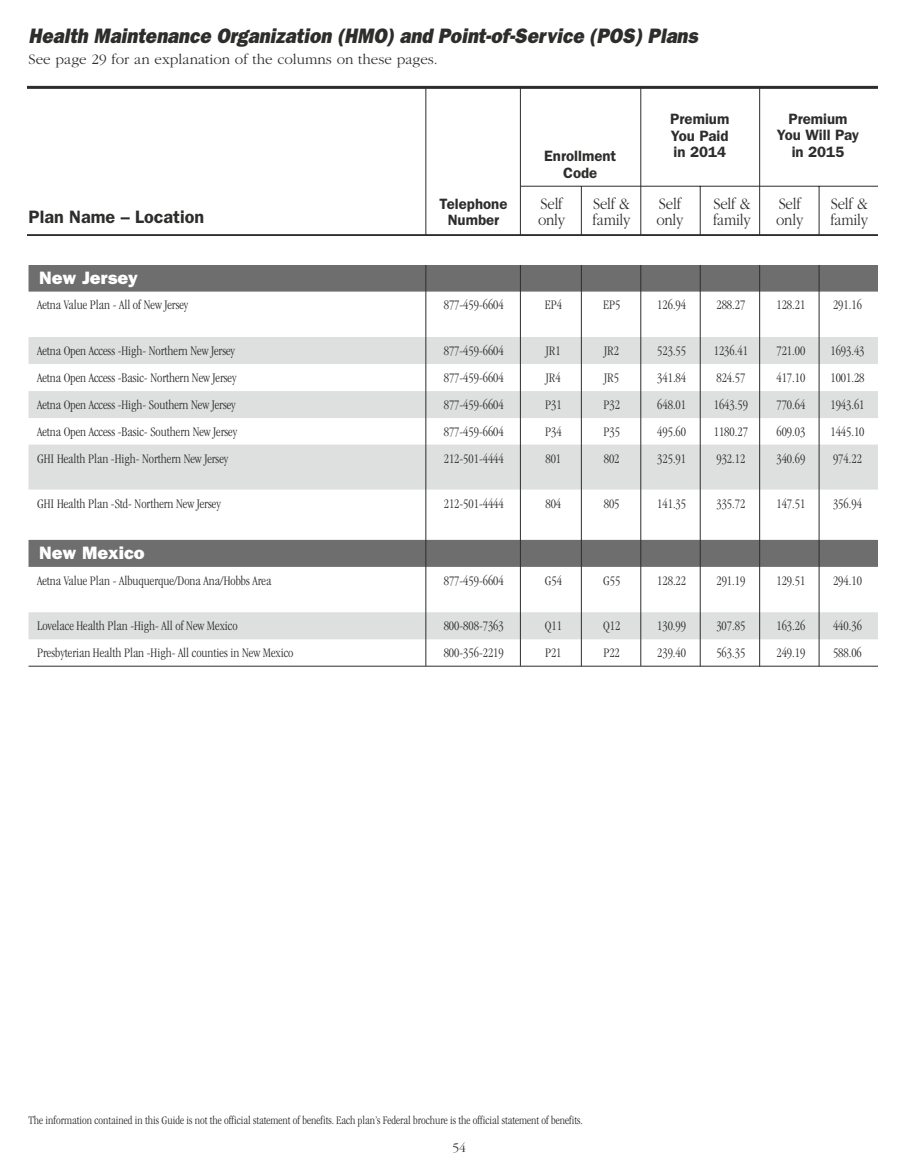
<style>
.page{position:relative;width:905px;height:1175px;background:#fff}
.page>*{position:absolute;margin:0;border:0;box-sizing:border-box;transform-origin:0 0}
.t1{font:italic 800 21px "Franklin Gothic";color:#2d2d2c;scale:.9 1}
.t2{font:800 18px "Franklin Gothic";color:#fff}
.t3{font:600 18px "Franklin Gothic";color:#2d2d2c}
.t4{font:300 16.5px/16.5px "Garamond";letter-spacing:-.015em;color:#2d2d2c;scale:.9 1}
.t5{font:600 15px/16.5px "Franklin Gothic";color:#2d2d2c;text-align:center}
.t6{font:300 15px "Garamond";color:#2d2d2c}
.t7{font:300 condensed 13.5px "Garamond";color:#2d2d2c}
.t8{font:300 13.5px "Garamond";color:#2d2d2c}
.t9{font:300 condensed 12px "Garamond";color:#2d2d2c}
</style>
<div class="page">
<div style="left:28px;top:264px;width:876px;height:27px;background:#6e6e6e"></div>
<div style="left:28px;top:337px;width:876px;height:27px;background:#dedfdf"></div>
<div style="left:28px;top:391px;width:876px;height:27px;background:#dedfdf"></div>
<div style="left:28px;top:444px;width:876px;height:45px;background:#dedfdf"></div>
<div style="left:28px;top:540px;width:876px;height:27px;background:#6e6e6e"></div>
<div style="left:28px;top:612px;width:876px;height:27px;background:#dedfdf"></div>
<hr style="left:28px;top:666px;width:876px;height:1px;background:#2d2d2c">
<hr style="left:27px;top:86px;width:853px;height:3px;background:#2d2d2c">
<hr style="left:520px;top:186px;width:361px;height:1px;background:#2d2d2c">
<hr style="left:581px;top:186px;width:1px;height:480px;background:#2d2d2c">
<hr style="left:699px;top:186px;width:1px;height:480px;background:#2d2d2c">
<hr style="left:818px;top:186px;width:1px;height:480px;background:#2d2d2c">
<hr style="left:27px;top:234px;width:851px;height:2px;background:#2d2d2c">
<hr style="left:520px;top:88px;width:1px;height:578px;background:#2d2d2c">
<div style="left:878px;top:76px;width:26px;height:1058px;background:#fff"></div>
<hr style="left:425px;top:88px;width:1px;height:578px;background:#2d2d2c">
<hr style="left:759px;top:87px;width:1px;height:579px;background:#2d2d2c">
<hr style="left:640px;top:88px;width:1px;height:578px;background:#2d2d2c">
<div style="left:22px;top:236px;width:882px;height:28px;background:#fff"></div>
<p class="t1" style="left:29px;top:23px;width:745px">Health Maintenance Organization (HMO) and Point-of-Service (POS) Plans</p>
<p class="t6" style="left:28px;top:50px;width:411px">See page 29 for an explanation of the columns on these pages.</p>
<p class="t3" style="left:28px;top:206px;width:177px">Plan Name – Location</p>
<p class="t5" style="left:439px;top:195px;width:69px">Telephone<br>Number</p>
<p class="t5" style="left:544px;top:148px;width:74px">Enrollment<br>Code</p>
<p class="t5" style="left:670px;top:111px;width:61px;text-align:justify">Premium You Paid in 2014</p>
<p class="t5" style="left:776px;top:110px;width:84px">Premium<br>You Will Pay in 2015</p>
<p class="t4" style="left:538px;top:195px;width:32px">Self only</p>
<p class="t4" style="left:592px;top:195px;width:43px">Self &amp; family</p>
<p class="t4" style="left:656px;top:195px;width:32px">Self only</p>
<p class="t4" style="left:713px;top:195px;width:43px">Self &amp; family</p>
<p class="t4" style="left:776px;top:195px;width:32px">Self only</p>
<p class="t4" style="left:830px;top:195px;width:43px">Self &amp; family</p>
<p class="t2" style="left:39px;top:267px;width:100px">New Jersey</p>
<p class="t7" style="left:37px;top:300px;width:153px">Aetna Value Plan - All of New Jersey</p>
<p class="t7" style="left:444px;top:300px;width:62px">877-459-6604</p>
<p class="t7" style="left:544px;top:300px;width:19px">EP4</p>
<p class="t7" style="left:603px;top:300px;width:19px">EP5</p>
<p class="t7" style="left:657px;top:300px;width:30px">126.94</p>
<p class="t7" style="left:716px;top:300px;width:30px">288.27</p>
<p class="t7" style="left:776px;top:300px;width:30px">128.21</p>
<p class="t7" style="left:833px;top:300px;width:30px">291.16</p>
<p class="t7" style="left:37px;top:345px;width:199px">Aetna Open Access -High- Northern New Jersey</p>
<p class="t7" style="left:444px;top:345px;width:62px">877-459-6604</p>
<p class="t7" style="left:546px;top:345px;width:16px">JR1</p>
<p class="t7" style="left:604px;top:345px;width:16px">JR2</p>
<p class="t7" style="left:657px;top:345px;width:30px">523.55</p>
<p class="t7" style="left:713px;top:345px;width:36px">1236.41</p>
<p class="t7" style="left:776px;top:345px;width:30px">721.00</p>
<p class="t7" style="left:830px;top:345px;width:36px">1693.43</p>
<p class="t7" style="left:37px;top:372px;width:201px">Aetna Open Access -Basic- Northern New Jersey</p>
<p class="t7" style="left:444px;top:372px;width:62px">877-459-6604</p>
<p class="t7" style="left:546px;top:372px;width:16px">JR4</p>
<p class="t7" style="left:604px;top:372px;width:16px">JR5</p>
<p class="t7" style="left:657px;top:372px;width:30px">341.84</p>
<p class="t7" style="left:716px;top:372px;width:30px">824.57</p>
<p class="t7" style="left:776px;top:372px;width:30px">417.10</p>
<p class="t7" style="left:830px;top:372px;width:36px">1001.28</p>
<p class="t7" style="left:37px;top:399px;width:200px">Aetna Open Access -High- Southern New Jersey</p>
<p class="t7" style="left:444px;top:399px;width:62px">877-459-6604</p>
<p class="t7" style="left:545px;top:399px;width:18px">P31</p>
<p class="t7" style="left:603px;top:399px;width:18px">P32</p>
<p class="t7" style="left:657px;top:399px;width:30px">648.01</p>
<p class="t7" style="left:713px;top:399px;width:36px">1643.59</p>
<p class="t7" style="left:776px;top:399px;width:30px">770.64</p>
<p class="t7" style="left:830px;top:399px;width:36px">1943.61</p>
<p class="t7" style="left:37px;top:426px;width:202px">Aetna Open Access -Basic- Southern New Jersey</p>
<p class="t7" style="left:444px;top:426px;width:62px">877-459-6604</p>
<p class="t7" style="left:545px;top:426px;width:18px">P34</p>
<p class="t7" style="left:603px;top:426px;width:18px">P35</p>
<p class="t7" style="left:657px;top:426px;width:30px">495.60</p>
<p class="t7" style="left:713px;top:426px;width:36px">1180.27</p>
<p class="t7" style="left:776px;top:426px;width:30px">609.03</p>
<p class="t7" style="left:830px;top:426px;width:36px">1445.10</p>
<p class="t7" style="left:37px;top:453px;width:193px">GHI Health Plan -High- Northern New Jersey</p>
<p class="t7" style="left:444px;top:453px;width:62px">212-501-4444</p>
<p class="t7" style="left:545px;top:453px;width:17px">801</p>
<p class="t7" style="left:603px;top:453px;width:17px">802</p>
<p class="t7" style="left:657px;top:453px;width:30px">325.91</p>
<p class="t7" style="left:716px;top:453px;width:30px">932.12</p>
<p class="t7" style="left:776px;top:453px;width:30px">340.69</p>
<p class="t7" style="left:833px;top:453px;width:30px">974.22</p>
<p class="t7" style="left:37px;top:499px;width:185px">GHI Health Plan -Std- Northern New Jersey</p>
<p class="t7" style="left:444px;top:499px;width:62px">212-501-4444</p>
<p class="t2" style="left:39px;top:542px;width:107px">New Mexico</p>
<p class="t7" style="left:37px;top:575px;width:236px">Aetna Value Plan - Albuquerque/Dona Ana/Hobbs Area</p>
<p class="t7" style="left:444px;top:575px;width:62px">877-459-6604</p>
<p class="t7" style="left:776px;top:499px;width:30px">147.51</p>
<p class="t7" style="left:833px;top:499px;width:30px">356.94</p>
<p class="t7" style="left:545px;top:499px;width:17px">804</p>
<p class="t7" style="left:603px;top:499px;width:17px">805</p>
<p class="t7" style="left:657px;top:499px;width:30px">141.35</p>
<p class="t7" style="left:716px;top:499px;width:30px">335.72</p>
<p class="t7" style="left:544px;top:575px;width:19px">G54</p>
<p class="t7" style="left:603px;top:575px;width:19px">G55</p>
<p class="t7" style="left:776px;top:575px;width:30px">129.51</p>
<p class="t7" style="left:833px;top:575px;width:30px">294.10</p>
<p class="t7" style="left:657px;top:575px;width:30px">128.22</p>
<p class="t7" style="left:716px;top:575px;width:30px">291.19</p>
<p class="t7" style="left:37px;top:620px;width:202px">Lovelace Health Plan -High- All of New Mexico</p>
<p class="t7" style="left:443px;top:620px;width:62px">800-808-7363</p>
<p class="t7" style="left:544px;top:620px;width:19px">Q11</p>
<p class="t7" style="left:603px;top:620px;width:19px">Q12</p>
<p class="t7" style="left:657px;top:620px;width:30px">130.99</p>
<p class="t7" style="left:716px;top:620px;width:30px">307.85</p>
<p class="t7" style="left:776px;top:620px;width:30px">163.26</p>
<p class="t7" style="left:833px;top:620px;width:30px">440.36</p>
<p class="t7" style="left:37px;top:647px;width:258px">Presbyterian Health Plan -High- All counties in New Mexico</p>
<p class="t7" style="left:443px;top:647px;width:62px">800-356-2219</p>
<p class="t7" style="left:545px;top:647px;width:18px">P21</p>
<p class="t7" style="left:603px;top:647px;width:18px">P22</p>
<p class="t7" style="left:657px;top:647px;width:30px">239.40</p>
<p class="t7" style="left:716px;top:647px;width:30px">563.35</p>
<p class="t7" style="left:776px;top:647px;width:30px">249.19</p>
<p class="t7" style="left:833px;top:647px;width:30px">588.06</p>
<p class="t9" style="left:28px;top:1115px;width:556px">The information contained in this Guide is not the official statement of benefits. Each plan’s Federal brochure is the official statement of benefits.</p>
<p class="t8" style="left:452px;top:1139px;width:15px">54</p>
</div>
